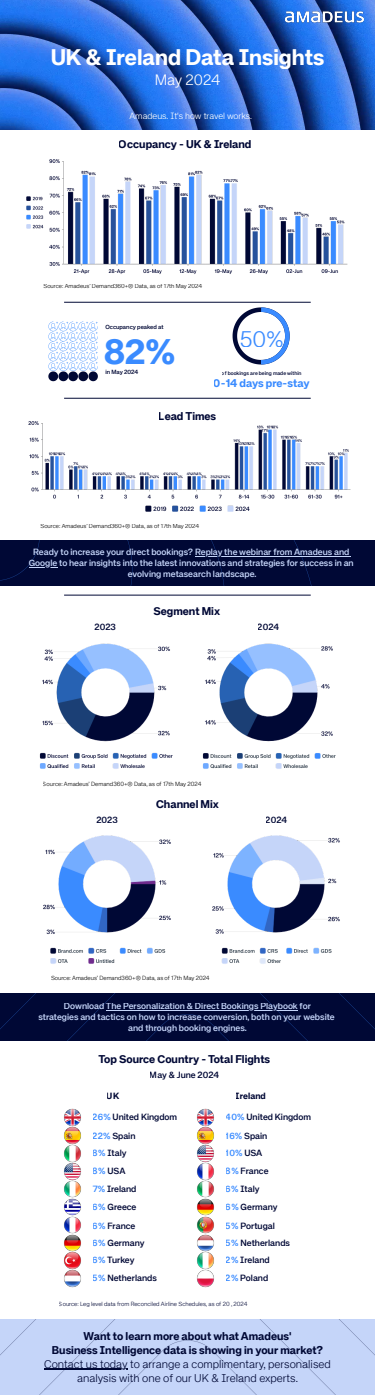
<style>
.page{position:relative;width:375px;height:1395px;background:#fff}
.page>*{position:absolute;margin:0;border:0;box-sizing:border-box;transform-origin:0 0}
.t1{font:700 35.45px "Amadeus Neue";color:#3a8bff}
.t2{font:700 22.5px "Amadeus Neue";color:#fff}
.t3{font:300 22.5px "Amadeus Neue";color:#3a8bff}
.t4{font:300 15px "Amadeus Neue";color:#fff}
.t5{font:700 11.25px/13.9px "Amadeus Neue";color:#000835;text-align:center}
.t6{font:300 11.25px/13.9px "Amadeus Neue";color:#000835;text-align:center}
.t7{font:700 11.25px "Amadeus Neue";letter-spacing:-.005em;color:#3a8bff}
.t8{font:500 9px/10.9px "Amadeus Neue";color:#c5d5f9;text-align:center}
.t9{font:500 9px/18.2px "Amadeus Neue";color:#000835}
.t10{font:300 9px "Amadeus Neue";color:#fff}
.t11{font:700 9px "Amadeus Neue";color:#000835}
.t12{font:300 6px "Amadeus Neue";color:#000}
.t13{font:300 6px "Amadeus Neue";color:#000835}
.t14{font:500 6px "Amadeus Neue";color:#000835}
.t15{font:500 5.25px "Amadeus Neue";color:#000835}
.s1{color:#3a8bff}
</style>
<div class="page">
<img style="left:0;top:0;width:375px;height:130px">
<hr style="left:65px;top:398px;width:245px;height:1px;background:#000835">
<div style="left:0;top:540px;width:375px;height:46px;background:#000835"></div>
<hr style="left:195px;top:556px;width:154px;height:1px;background:#c5d5f9">
<svg style="left:29px;top:567px;width:28px;height:1px"></svg>
<hr style="left:65px;top:595px;width:245px;height:1px;background:#000835">
<div style="left:0;top:993px;width:375px;height:48px;background:#000835"></div>
<hr style="left:106px;top:1010px;width:192px;height:1px;background:#c5d5f9">
<div style="left:0;top:1320px;width:375px;height:75px;background:#c5d5f9"></div>
<hr style="left:44px;top:1369px;width:84px;height:1px;background:#000835">
<img style="left:26px;top:159px;width:322px;height:115px">
<hr style="left:65px;top:302px;width:245px;height:1px;background:#000835">
<img style="left:43px;top:835px;width:128px;height:129px">
<svg style="left:48px;top:322px;width:50px;height:59px"></svg>
<img style="left:28px;top:421px;width:323px;height:91px">
<img style="left:39px;top:643px;width:134px;height:126px">
<img style="left:212px;top:835px;width:128px;height:129px">
<img style="left:64px;top:1109px;width:17px;height:178px">
<img style="left:275px;top:0;width:100px;height:33px">
<img style="left:202px;top:643px;width:134px;height:126px">
<svg style="left:232px;top:307px;width:58px;height:57px"></svg>
<img style="left:197px;top:1109px;width:17px;height:178px">
<h2 class="t2" style="left:51px;top:47px;width:275px">UK &amp; Ireland Data Insights</h2>
<h3 class="t4" style="left:155px;top:73px;width:67px">May 2024</h3>
<p class="t10" style="left:130px;top:112px;width:124px">Amadeus. It's how travel works.</p>
<p class="t5" style="left:119px;top:138px;width:134px">Occupancy - UK &amp; Ireland</p>
<p class="t12" style="left:44px;top:284px;width:160px">Source: Amadeus’ Demand360+® Data, as of 17th May 2024</p>
<p class="t14" style="left:105px;top:325px;width:60px">Occupancy peaked at</p>
<h1 class="t1" style="left:103px;top:336px;width:73px">82%</h1>
<p class="t14" style="left:105px;top:369px;width:35px">in May 2024</p>
<h2 class="t3" style="left:240px;top:329px;width:46px">50%</h2>
<p class="t7" style="left:214px;top:378px;width:97px">0-14 days pre-stay</p>
<p class="t15" style="left:222px;top:371px;width:81px">of bookings are being made within</p>
<p class="t5" style="left:159px;top:410px;width:59px">Lead Times</p>
<p class="t12" style="left:40px;top:524px;width:160px">Source: Amadeus’ Demand360+® Data, as of 17th May 2024</p>
<p class="t8" style="left:29px;top:547px;width:327px">Ready to increase your direct bookings? Replay the webinar from Amadeus and<br>Google to hear insights into the latest innovations and strategies for success in an evolving metasearch landscape.</p>
<p class="t9" style="left:95px;top:619px;width:23px">2023</p>
<p class="t5" style="left:154px;top:605px;width:68px">Segment Mix</p>
<p class="t9" style="left:258px;top:619px;width:23px">2024</p>
<p class="t12" style="left:43px;top:781px;width:160px">Source: Amadeus’ Demand360+® Data, as of 17th May 2024</p>
<p class="t9" style="left:96px;top:811px;width:23px">2023</p>
<p class="t5" style="left:156px;top:798px;width:64px">Channel Mix</p>
<p class="t9" style="left:266px;top:811px;width:23px">2024</p>
<p class="t12" style="left:51px;top:976px;width:160px">Source: Amadeus’ Demand360+® Data, as of 17th May 2024</p>
<p class="t8" style="left:38px;top:1002px;width:298px">Download The Personalization &amp; Direct Bookings Playbook for<br>strategies and tactics on how to increase conversion, both on your website and through booking engines.</p>
<p class="t5" style="left:99px;top:1053px;width:173px">Top Source Country - Total Flights</p>
<p class="t11" style="left:107px;top:1092px;width:14px">UK</p>
<p class="t9" style="left:150px;top:1066px;width:71px">May &amp; June 2024</p>
<p class="t11" style="left:236px;top:1092px;width:32px">Ireland</p>
<p class="t9" style="left:93px;top:1109px;width:86px;line-height:18.4px"><span class="s1">26%</span> United Kingdom<br><span class="s1">22%</span> Spain</p>
<p class="t9" style="left:93px;top:1145px;width:45px"><span class="s1">8%</span> Italy<br><span class="s1">8%</span> USA<br><span class="s1">7%</span> Ireland<br><span class="s1">6%</span> Greece<br><span class="s1">6%</span> France</p>
<p class="t9" style="left:93px;top:1234px;width:66px;line-height:17.8px"><span class="s1">6%</span> Germany<br><span class="s1">6%</span> Turkey<br><span class="s1">5%</span> Netherlands</p>
<p class="t9" style="left:226px;top:1109px;width:87px;line-height:18.4px"><span class="s1">40%</span> United Kingdom<br><span class="s1">16%</span> Spain</p>
<p class="t9" style="left:226px;top:1145px;width:53px"><span class="s1">10%</span> USA<br><span class="s1">8%</span> France<br><span class="s1">6%</span> Italy<br><span class="s1">6%</span> Germany<br><span class="s1">5%</span> Portugal</p>
<p class="t9" style="left:226px;top:1234px;width:66px;line-height:17.8px"><span class="s1">5%</span> Netherlands<br><span class="s1">2%</span> Ireland<br><span class="s1">2%</span> Poland</p>
<p class="t13" style="left:59px;top:1301px;width:190px">Source: Leg level data from Reconciled Airline Schedules, as of 20 , 2024</p>
<p class="t5" style="left:52px;top:1330px;width:273px">Want to learn more about what Amadeus'<br>Business Intelligence data is showing in your market?</p>
<p class="t6" style="left:44px;top:1358px;width:288px">Contact us today to arrange a complimentary, personalised analysis with one of our UK &amp; Ireland experts.</p>
</div>
